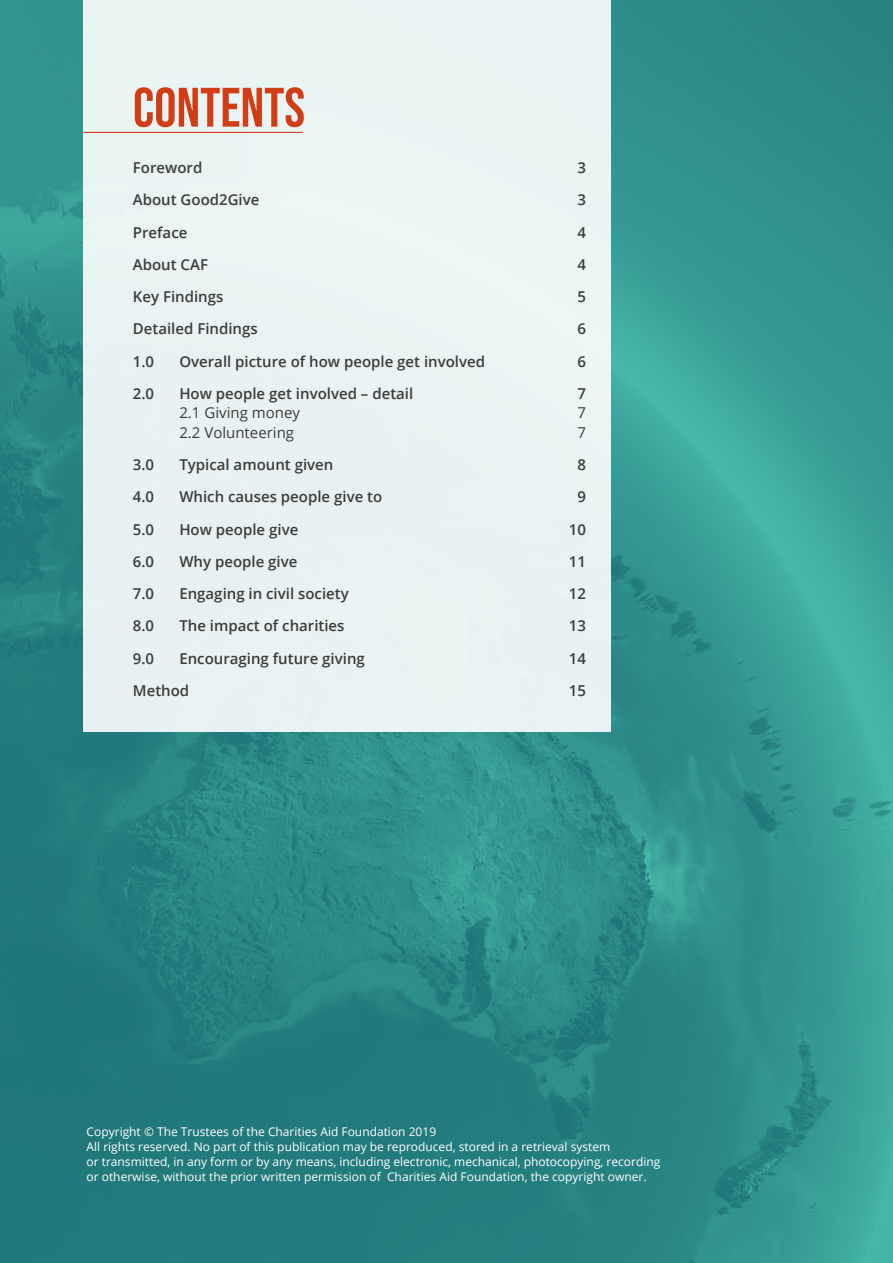
<style>
.page{position:relative;width:893px;height:1263px;background:#fff}
.page>*{position:absolute;margin:0;border:0;box-sizing:border-box;transform-origin:0 0}
.t1{font:55.5px "Bebas Neue";color:#d03d16}
.t2{font:600 15px "Open Sans";color:#3c3c3b}
.t3{font:15px "Open Sans";color:#3c3c3b}
.t4{font:12px/15px "Open Sans";color:#fff}
</style>
<div class="page">
<img style="left:0;top:0;width:893px;height:1263px">
<div style="left:83px;top:0;width:528px;height:731px;background:#e9f3f3"></div>
<hr style="left:83px;top:132px;width:220px;height:1px;background:#d03d16">
<h1 class="t1" style="left:133px;top:76px;width:174px">CONTENTS</h1>
<p class="t2" style="left:133px;top:157px;width:71px">Foreword</p>
<p class="t2" style="left:577px;top:157px;width:10px">3</p>
<p class="t2" style="left:133px;top:190px;width:128px">About Good2Give</p>
<p class="t2" style="left:577px;top:190px;width:10px">3</p>
<p class="t2" style="left:133px;top:222px;width:56px">Preface</p>
<p class="t2" style="left:577px;top:222px;width:10px">4</p>
<p class="t2" style="left:133px;top:254px;width:77px">About CAF</p>
<p class="t2" style="left:577px;top:254px;width:10px">4</p>
<p class="t2" style="left:133px;top:286px;width:92px">Key Findings</p>
<p class="t2" style="left:577px;top:286px;width:10px">5</p>
<p class="t2" style="left:133px;top:319px;width:126px">Detailed Findings</p>
<p class="t2" style="left:577px;top:319px;width:10px">6</p>
<p class="t2" style="left:133px;top:351px;width:23px">1.0</p>
<p class="t2" style="left:179px;top:351px;width:307px">Overall picture of how people get involved</p>
<p class="t2" style="left:577px;top:351px;width:10px">6</p>
<p class="t2" style="left:133px;top:383px;width:23px">2.0</p>
<p class="t2" style="left:179px;top:383px;width:235px">How people get involved – detail</p>
<p class="t2" style="left:577px;top:383px;width:10px">7</p>
<p class="t3" style="left:179px;top:403px;width:122px">2.1 Giving money</p>
<p class="t3" style="left:577px;top:403px;width:10px">7</p>
<p class="t3" style="left:179px;top:422px;width:116px">2.2 Volunteering</p>
<p class="t3" style="left:577px;top:422px;width:10px">7</p>
<p class="t2" style="left:133px;top:454px;width:23px">3.0</p>
<p class="t2" style="left:179px;top:454px;width:156px">Typical amount given</p>
<p class="t2" style="left:577px;top:454px;width:10px">8</p>
<p class="t2" style="left:133px;top:487px;width:23px">4.0</p>
<p class="t2" style="left:179px;top:487px;width:204px">Which causes people give to</p>
<p class="t2" style="left:577px;top:487px;width:10px">9</p>
<p class="t2" style="left:133px;top:519px;width:23px">5.0</p>
<p class="t2" style="left:179px;top:519px;width:120px">How people give</p>
<p class="t2" style="left:569px;top:519px;width:19px">10</p>
<p class="t2" style="left:133px;top:551px;width:23px">6.0</p>
<p class="t2" style="left:179px;top:551px;width:120px">Why people give</p>
<p class="t2" style="left:569px;top:551px;width:19px">11</p>
<p class="t2" style="left:133px;top:583px;width:23px">7.0</p>
<p class="t2" style="left:179px;top:583px;width:171px">Engaging in civil society</p>
<p class="t2" style="left:569px;top:583px;width:19px">12</p>
<p class="t2" style="left:133px;top:616px;width:23px">8.0</p>
<p class="t2" style="left:179px;top:616px;width:167px">The impact of charities</p>
<p class="t2" style="left:569px;top:616px;width:19px">13</p>
<p class="t2" style="left:133px;top:648px;width:23px">9.0</p>
<p class="t2" style="left:179px;top:648px;width:187px">Encouraging future giving</p>
<p class="t2" style="left:569px;top:648px;width:19px">14</p>
<p class="t2" style="left:133px;top:680px;width:58px">Method</p>
<p class="t2" style="left:569px;top:680px;width:19px">15</p>
<p class="t4" style="left:87px;top:1124px;width:575px">Copyright © The Trustees of the Charities Aid Foundation 2019<br>All rights reserved. No part of this publication may be reproduced, stored in a retrieval system<br>or transmitted, in any form or by any means, including electronic, mechanical, photocopying, recording or otherwise, without the prior written permission of Charities Aid Foundation, the copyright owner.</p>
</div>
